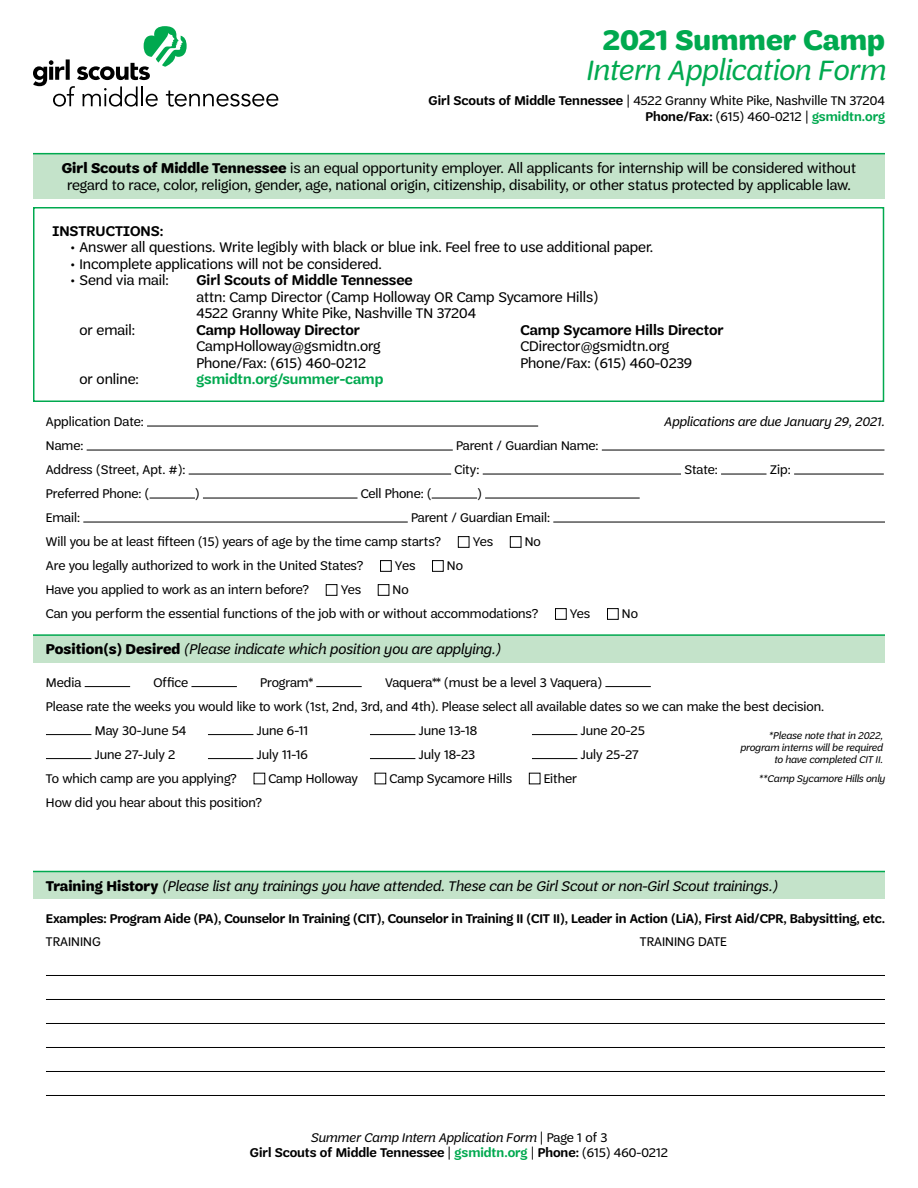
<style>
.page{position:relative;width:918px;height:1188px;background:#fff}
.page>*{position:absolute;margin:0;border:0;box-sizing:border-box;transform-origin:0 0}
.t1{font:italic 30px "Trefoil Sans";color:#00a94f}
.t2{font:700 30px "Trefoil Sans";color:#00a94f}
.t3{font:15px/16.5px "Trefoil Sans";color:#000}
.t4{font:italic 15px "Trefoil Sans";color:#000}
.t5{font:600 15px "Trefoil Sans";color:#000}
.t6{font:600 15px "Trefoil Sans";color:#00a94f}
.t7{font:13.5px "Trefoil Sans";color:#000}
.t8{font:600 13.5px "Trefoil Sans";letter-spacing:-.01em;color:#000}
.t9{font:italic 13.5px "Trefoil Sans";color:#000}
.t10{font:italic 10.5px/12px "Trefoil Sans";color:#000;text-align:right}
.s1{font-weight:600}
.s2{font-weight:600;color:#00a94f}
.s3{font-weight:700}
.s4{font-weight:700;font-style:normal}
.s5{font-style:normal}
.s6{font-weight:400}
.s7{color:#00a94f}
</style>
<div class="page">
<div style="left:33px;top:154px;width:852px;height:45px;background:#c4e3ca"></div>
<hr style="left:33px;top:153px;width:852px;height:1px;background:#00a94f">
<svg style="left:33px;top:26px;width:245px;height:81px"></svg>
<div style="left:33px;top:207px;width:851px;height:195px;border:2px solid #00a94f"></div>
<hr style="left:147px;top:426px;width:391px;height:1px;background:#000">
<hr style="left:87px;top:450px;width:366px;height:1px;background:#000">
<hr style="left:602px;top:450px;width:282px;height:1px;background:#000">
<hr style="left:189px;top:474px;width:262px;height:1px;background:#000">
<hr style="left:483px;top:474px;width:198px;height:1px;background:#000">
<hr style="left:721px;top:474px;width:46px;height:1px;background:#000">
<hr style="left:794px;top:474px;width:90px;height:1px;background:#000">
<hr style="left:150px;top:498px;width:45px;height:1px;background:#000">
<hr style="left:203px;top:498px;width:155px;height:1px;background:#000">
<hr style="left:432px;top:498px;width:45px;height:1px;background:#000">
<hr style="left:485px;top:498px;width:155px;height:1px;background:#000">
<hr style="left:83px;top:522px;width:325px;height:1px;background:#000">
<hr style="left:553px;top:522px;width:332px;height:1px;background:#000">
<div style="left:458px;top:536px;width:11px;height:12px;border:1px solid #000"></div>
<div style="left:510px;top:536px;width:11px;height:12px;border:1px solid #000"></div>
<div style="left:380px;top:560px;width:12px;height:12px;border:1px solid #000"></div>
<div style="left:432px;top:560px;width:12px;height:12px;border:1px solid #000"></div>
<div style="left:326px;top:584px;width:11px;height:12px;border:1px solid #000"></div>
<div style="left:378px;top:584px;width:11px;height:12px;border:1px solid #000"></div>
<div style="left:555px;top:608px;width:12px;height:12px;border:1px solid #000"></div>
<div style="left:607px;top:608px;width:12px;height:12px;border:1px solid #000"></div>
<div style="left:33px;top:635px;width:852px;height:27px;background:#c4e3ca"></div>
<hr style="left:33px;top:634px;width:852px;height:2px;background:#00a94f">
<div style="left:33px;top:872px;width:852px;height:27px;background:#c4e3ca"></div>
<hr style="left:33px;top:871px;width:852px;height:1px;background:#00a94f">
<hr style="left:85px;top:686px;width:45px;height:1px;background:#000">
<hr style="left:191px;top:686px;width:46px;height:1px;background:#000">
<hr style="left:316px;top:686px;width:46px;height:1px;background:#000">
<hr style="left:605px;top:686px;width:46px;height:1px;background:#000">
<hr style="left:46px;top:734px;width:45px;height:1px;background:#000">
<hr style="left:208px;top:734px;width:45px;height:1px;background:#000">
<hr style="left:370px;top:734px;width:45px;height:1px;background:#000">
<hr style="left:532px;top:734px;width:45px;height:1px;background:#000">
<hr style="left:46px;top:758px;width:45px;height:1px;background:#000">
<hr style="left:208px;top:758px;width:45px;height:1px;background:#000">
<hr style="left:370px;top:758px;width:45px;height:1px;background:#000">
<hr style="left:532px;top:758px;width:45px;height:1px;background:#000">
<div style="left:529px;top:773px;width:11px;height:11px;border:1px solid #000"></div>
<hr style="left:46px;top:975px;width:839px;height:1px;background:#000">
<hr style="left:46px;top:999px;width:839px;height:1px;background:#000">
<hr style="left:46px;top:1023px;width:839px;height:1px;background:#000">
<hr style="left:46px;top:1047px;width:839px;height:1px;background:#000">
<hr style="left:46px;top:1071px;width:839px;height:1px;background:#000">
<hr style="left:46px;top:1095px;width:839px;height:1px;background:#000">
<p class="t2" style="left:603px;top:23px;width:284px">2021 Summer Camp</p>
<p class="t1" style="left:585px;top:53px;width:301px">Intern Application Form</p>
<p class="t7" style="left:429px;top:93px;width:458px"><span class="s1">Girl Scouts of Middle Tennessee</span> | 4522 Granny White Pike, Nashville TN 37204</p>
<p class="t7" style="left:646px;top:110px;width:241px"><span class="s1">Phone/Fax:</span> (615) 460-0212 | <span class="s2">gsmidtn.org</span></p>
<p class="t3" style="left:62px;top:160px;width:796px;text-align:center"><span class="s3">Girl Scouts of Middle Tennessee</span> is an equal opportunity employer. All applicants for internship will be considered without regard to race, color, religion, gender, age, national origin, citizenship, disability, or other status protected by applicable law.</p>
<p class="t5" style="left:52px;top:223px;width:112px">INSTRUCTIONS:</p>
<p class="t3" style="left:70px;top:239px;width:584px">• Answer all questions. Write legibly with black or blue ink. Feel free to use additional paper.</p>
<p class="t3" style="left:70px;top:256px;width:313px">• Incomplete applications will not be considered.</p>
<p class="t3" style="left:70px;top:272px;width:100px">• Send via mail:</p>
<p class="t3" style="left:196px;top:272px;width:403px"><span class="s1">Girl Scouts of Middle Tennessee<br></span>attn: Camp Director (Camp Holloway OR Camp Sycamore Hills)<br>4522 Granny White Pike, Nashville TN 37204</p>
<p class="t3" style="left:80px;top:322px;width:57px">or email:</p>
<p class="t5" style="left:196px;top:322px;width:165px">Camp Holloway Director</p>
<p class="t5" style="left:520px;top:322px;width:205px">Camp Sycamore Hills Director</p>
<p class="t3" style="left:196px;top:338px;width:186px">CampHolloway@gsmidtn.org</p>
<p class="t3" style="left:520px;top:338px;width:150px">CDirector@gsmidtn.org</p>
<p class="t3" style="left:196px;top:355px;width:171px">Phone/Fax: (615) 460-0212</p>
<p class="t3" style="left:520px;top:355px;width:173px">Phone/Fax: (615) 460-0239</p>
<p class="t3" style="left:80px;top:371px;width:61px">or online:</p>
<p class="t6" style="left:196px;top:371px;width:188px">gsmidtn.org/summer-camp</p>
<p class="t7" style="left:46px;top:414px;width:99px">Application Date:</p>
<p class="t9" style="left:664px;top:414px;width:222px">Applications are due January 29, 2021.</p>
<p class="t7" style="left:46px;top:438px;width:39px">Name:</p>
<p class="t7" style="left:456px;top:438px;width:144px">Parent / Guardian Name:</p>
<p class="t7" style="left:46px;top:462px;width:141px">Address (Street, Apt. #):</p>
<p class="t7" style="left:454px;top:462px;width:26px">City:</p>
<p class="t7" style="left:684px;top:462px;width:35px">State:</p>
<p class="t7" style="left:770px;top:462px;width:22px">Zip:</p>
<p class="t7" style="left:46px;top:486px;width:105px">Preferred Phone: (</p>
<p class="t7" style="left:195px;top:486px;width:6px">)</p>
<p class="t7" style="left:361px;top:486px;width:72px">Cell Phone: (</p>
<p class="t7" style="left:477px;top:486px;width:6px">)</p>
<p class="t7" style="left:46px;top:510px;width:36px">Email:</p>
<p class="t7" style="left:411px;top:510px;width:140px">Parent / Guardian Email:</p>
<p class="t7" style="left:46px;top:534px;width:397px">Will you be at least fifteen (15) years of age by the time camp starts?</p>
<p class="t7" style="left:473px;top:534px;width:22px">Yes</p>
<p class="t7" style="left:525px;top:534px;width:18px">No</p>
<p class="t7" style="left:46px;top:558px;width:319px">Are you legally authorized to work in the United States?</p>
<p class="t7" style="left:395px;top:558px;width:22px">Yes</p>
<p class="t7" style="left:447px;top:558px;width:18px">No</p>
<p class="t7" style="left:46px;top:582px;width:265px">Have you applied to work as an intern before?</p>
<p class="t7" style="left:341px;top:582px;width:22px">Yes</p>
<p class="t7" style="left:393px;top:582px;width:18px">No</p>
<p class="t7" style="left:46px;top:606px;width:494px">Can you perform the essential functions of the job with or without accommodations?</p>
<p class="t7" style="left:570px;top:606px;width:22px">Yes</p>
<p class="t7" style="left:622px;top:606px;width:18px">No</p>
<p class="t4" style="left:46px;top:641px;width:456px"><span class="s4">Position(s) Desired</span> (Please indicate which position you are applying.)</p>
<p class="t7" style="left:46px;top:675px;width:37px">Media</p>
<p class="t7" style="left:153px;top:675px;width:36px">Office</p>
<p class="t7" style="left:260px;top:675px;width:54px">Program*</p>
<p class="t7" style="left:385px;top:675px;width:219px">Vaquera** (must be a level 3 Vaquera)</p>
<p class="t7" style="left:46px;top:699px;width:780px">Please rate the weeks you would like to work (1st, 2nd, 3rd, and 4th). Please select all available dates so we can make the best decision.</p>
<p class="t7" style="left:95px;top:723px;width:93px">May 30-June 54</p>
<p class="t7" style="left:257px;top:723px;width:53px">June 6-11</p>
<p class="t7" style="left:419px;top:723px;width:60px">June 13-18</p>
<p class="t7" style="left:581px;top:723px;width:66px">June 20-25</p>
<p class="t7" style="left:95px;top:747px;width:82px">June 27-July 2</p>
<p class="t7" style="left:257px;top:747px;width:53px">July 11-16</p>
<p class="t7" style="left:419px;top:747px;width:58px">July 18-23</p>
<p class="t7" style="left:581px;top:747px;width:59px">July 25-27</p>
<p class="t7" style="left:46px;top:771px;width:193px">To which camp are you applying?</p>
<p class="t7" style="left:268px;top:771px;width:91px">Camp Holloway</p>
<p class="t7" style="left:389px;top:771px;width:124px">Camp Sycamore Hills</p>
<p class="t7" style="left:544px;top:771px;width:35px">Either</p>
<p class="t7" style="left:46px;top:795px;width:218px">How did you hear about this position?</p>
<p class="t10" style="left:740px;top:729px;width:144px">*Please note that in 2022, program interns will be required to have completed CIT II.</p>
<p class="t10" style="left:758px;top:773px;width:128px">**Camp Sycamore Hills only</p>
<p class="t4" style="left:46px;top:878px;width:733px"><span class="s4">Training History</span> (Please list any trainings you have attended. These can be Girl Scout or non-Girl Scout trainings.)</p>
<p class="t8" style="left:46px;top:911px;width:841px">Examples: Program Aide (PA), Counselor In Training (CIT), Counselor in Training II (CIT II), Leader in Action (LiA), First Aid/CPR, Babysitting, etc.</p>
<p class="t7" style="left:46px;top:934px;width:56px">TRAINING</p>
<p class="t7" style="left:640px;top:934px;width:88px">TRAINING DATE</p>
<p class="t9" style="left:311px;top:1130px;width:298px">Summer Camp Intern Application Form <span class="s5">| Page 1 of 3</span></p>
<p class="t8" style="left:250px;top:1145px;width:420px">Girl Scouts of Middle Tennessee <span class="s6">|</span> <span class="s7">gsmidtn.org</span> <span class="s6">|</span> Phone: <span class="s6">(615) 460-0212</span></p>
</div>
